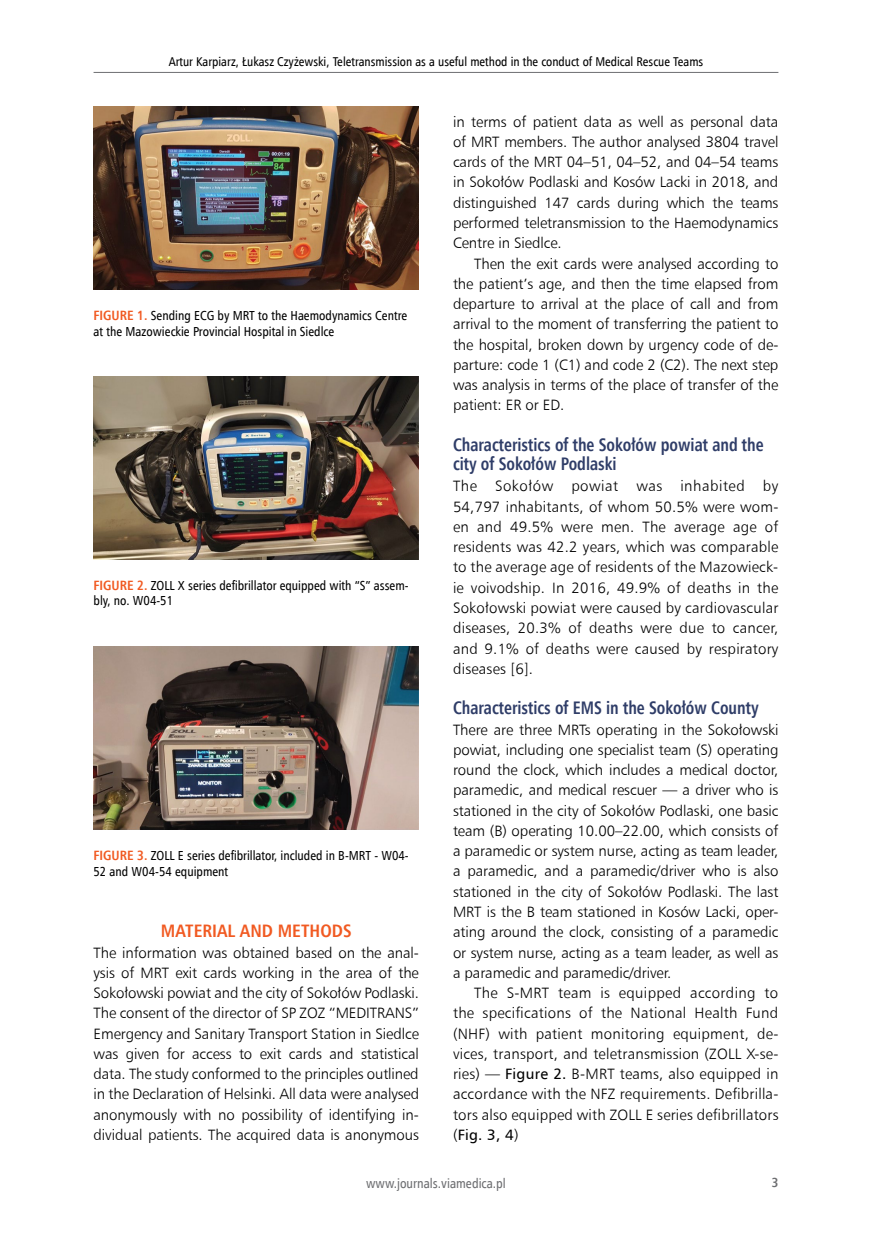
<style>
.page{position:relative;width:872px;height:1234px;background:#fff}
.page>*{position:absolute;margin:0;border:0;box-sizing:border-box;transform-origin:0 0}
.t1{font:700 18.15px/18.9px "Humnst 777 Cn EU";color:#2f3d68;scale:.91 1}
.t2{font:700 18px "Humnst 777 Cn EU";color:#f15a22}
.t3{font:15px/20.2px "Humnst 777 Lt EU";letter-spacing:-.005em;color:#000;text-align:justify}
.t4{font:15px "Humnst 777 EU";color:#000}
.t5{font:13.5px "Humnst 777 Cn EU";color:#6d6e71}
.t6{font:700 13.2px "Humnst 777 Cn EU";color:#6d6e71}
.t7{font:13.05px/15.6px "Humnst 777 Cn EU";color:#000}
.t8{font:12.75px "Humnst 777 Cn EU";color:#000}
.s1{font-weight:700;font-size:13.5px;color:#f15a22}
.s2{font-family:"Humnst 777 EU"}
.s3{font-family:"Humnst 777 Lt EU"}
</style>
<div class="page">
<hr style="left:94px;top:72px;width:684px;height:1px;background:#6d6e71">
<img style="left:94px;top:106px;width:325px;height:183px">
<img style="left:94px;top:376px;width:325px;height:183px">
<img style="left:94px;top:646px;width:325px;height:183px">
<p class="t8" style="left:169px;top:54px;width:536px">Artur Karpiarz, Łukasz Czyżewski, Teletransmission as a useful method in the conduct of Medical Rescue Teams</p>
<p class="t7" style="left:94px;top:307px;width:315px"><span class="s1">Figure 1.</span> Sending ECG by MRT to the Haemodynamics Centre at the Mazowieckie Provincial Hospital in Siedlce</p>
<p class="t7" style="left:94px;top:577px;width:317px"><span class="s1">Figure 2.</span> ZOLL X series defibrillator equipped with “S” assem&shy;bly, no. W04-51</p>
<p class="t7" style="left:94px;top:847px;width:317px"><span class="s1">Figure 3.</span> ZOLL E series defibrillator, included in B-MRT - W04-<br>52 and W04-54 equipment</p>
<p class="t2" style="left:161px;top:919px;width:192px">Material and methods</p>
<p class="t3" style="left:94px;top:941px;width:327px">The information was obtained based on the anal&shy;ysis of MRT exit cards working in the area of the Sokołowski powiat and the city of Sokołów Podlaski.<br>The consent of the director of SP ZOZ “MEDITRANS” Emergency and Sanitary Transport Station in Siedlce was given for access to exit cards and statistical data. The study conformed to the principles outlined in the Declaration of Helsinki. All data were analysed anonymously with no possibility of identifying in&shy;dividual patients. The acquired data is anonymous</p>
<p class="t3" style="left:453px;top:111px;width:327px">in terms of patient data as well as personal data of MRT members. The author analysed 3804 travel cards of the MRT 04–51, 04–52, and 04–54 teams in Sokołów Podlaski and Kosów Lacki in 2018, and distinguished 147 cards during which the teams performed teletransmission to the Haemodynamics Centre in Siedlce.</p>
<p class="t3" style="left:453px;top:253px;width:327px;text-indent:21px">Then the exit cards were analysed according to the patient’s age, and then the time elapsed from departure to arrival at the place of call and from arrival to the moment of transferring the patient to the hospital, broken down by urgency code of de&shy;parture: code 1 (C1) and code 2 (C2). The next step was analysis in terms of the place of transfer of the patient: ER or ED.</p>
<p class="t1" style="left:453px;top:435px;width:343px">Characteristics of the Sokołów powiat and the city of Sokołów Podlaski</p>
<p class="t3" style="left:453px;top:476px;width:327px">The Sokołów powiat was inhabited by 54,797 inhabitants, of whom 50.5% were wom&shy;en and 49.5% were men. The average age of residents was 42.2 years, which was comparable to the average age of residents of the Mazowieck&shy;ie voivodship. In 2016, 49.9% of deaths in the Sokołowski powiat were caused by cardiovascular diseases, 20.3% of deaths were due to cancer, and 9.1% of deaths were caused by respiratory diseases [6].</p>
<p class="t1" style="left:453px;top:698px;width:337px">Characteristics of EMS in the Sokołów County</p>
<p class="t3" style="left:453px;top:719px;width:327px">There are three MRTs operating in the Sokołowski powiat, including one specialist team (S) operating round the clock, which includes a medical doctor, paramedic, and medical rescuer — a driver who is stationed in the city of Sokołów Podlaski, one basic team (B) operating 10.00–22.00, which consists of a paramedic or system nurse, acting as team leader, a paramedic, and a paramedic/driver who is also stationed in the city of Sokołów Podlaski. The last MRT is the B team stationed in Kosów Lacki, oper&shy;ating around the clock, consisting of a paramedic or system nurse, acting as a team leader, as well as a paramedic and paramedic/driver.</p>
<p class="t3" style="left:453px;top:982px;width:327px;text-indent:21px">The S-MRT team is equipped according to the specifications of the National Health Fund (NHF) with patient monitoring equipment, de&shy;vices, transport, and teletransmission (ZOLL X-se&shy;ries) — <span class="s2">Figure 2.</span> B-MRT teams, also equipped in accordance with the NFZ requirements. Defibrilla&shy;tors also equipped with ZOLL E series defibrillators</p>
<p class="t4" style="left:453px;top:1124px;width:67px"><span class="s3">(</span>Fig. 3, 4<span class="s3">)</span></p>
<p class="t5" style="left:366px;top:1174px;width:141px">www.journals.viamedica.pl</p>
<p class="t6" style="left:771px;top:1173px;width:8px">3</p>
</div>
